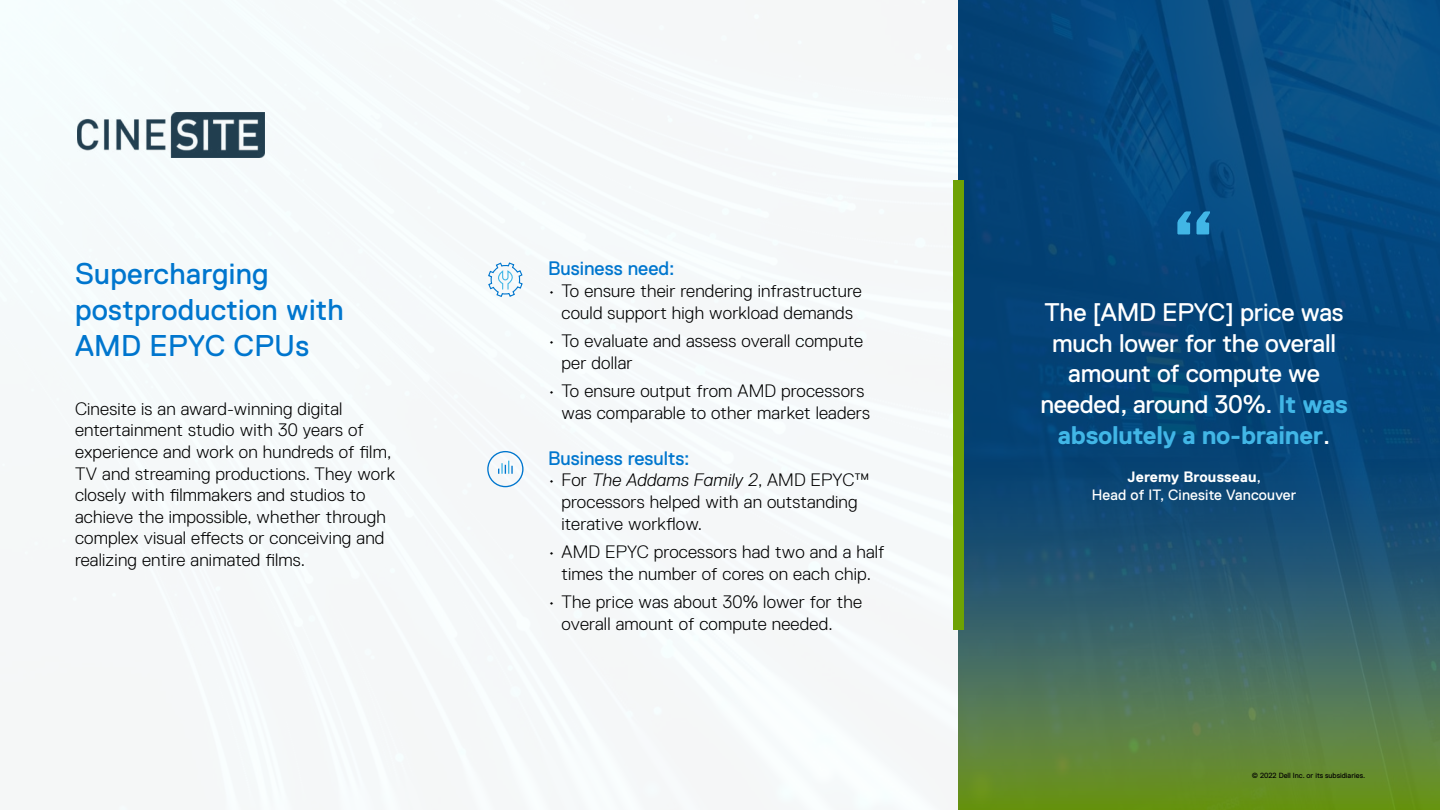
<style>
.page{position:relative;width:1440px;height:810px;background:#fff}
.page>*{position:absolute;margin:0;border:0;box-sizing:border-box;transform-origin:0 0}
.t1{font:700 79.5px "Dell Replica";color:#41b6e6}
.Body_Headline{font:30px/36px "Dell Replica";letter-spacing:.01em;color:#0076ce}
.t2{font:25.5px/30.6px "Dell Replica";letter-spacing:-.01em;color:#fff;text-align:center}
.Body_Header_1{font:19.5px "Dell Replica";color:#0076ce}
.Body_Copy_Last{font:300 18px/21.6px "Dell Replica";letter-spacing:.01em;color:#000}
.Attribution{font:15px/18px "Dell Replica";letter-spacing:.01em;color:#fff;text-align:center}
.t3{font:7.5px "Dell Replica";color:#000}
.s1{font-style:italic}
.s2{font-weight:700;color:#41b6e6}
.s3{font-weight:700}
</style>
<div class="page">
<svg style="left:958px;top:0;width:482px;height:810px;background:#1c556e"></svg>
<div style="left:953px;top:180px;width:11px;height:450px;background:#6ea204"></div>
<svg style="left:488px;top:262px;width:35px;height:36px"></svg>
<svg style="left:487px;top:451px;width:37px;height:37px"></svg>
<img style="left:78px;top:112px;width:187px;height:45px">
<p class="Body_Headline" style="left:75px;top:255px;width:271px">Supercharging postproduction with<br>AMD EPYC CPUs</p>
<p class="Body_Copy_Last" style="left:75px;top:398px;width:322px">Cinesite is an award‑winning digital entertainment studio with 30 years of experience and work on hundreds of film, TV and streaming productions. They work closely with filmmakers and studios to achieve the impossible, whether through complex visual effects or conceiving and realizing entire animated films.</p>
<p class="Body_Header_1" style="left:548px;top:258px;width:128px">Business need:</p>
<p class="Body_Copy_Last" style="left:548px;top:280px;width:315px;text-align:center">• To ensure their rendering infrastructure could support high workload demands</p>
<p class="Body_Copy_Last" style="left:562px;top:330px;width:303px;text-indent:-14px">• To evaluate and assess overall compute per dollar</p>
<p class="Body_Copy_Last" style="left:562px;top:380px;width:310px;text-indent:-14px">• To ensure output from AMD processors was comparable to other market leaders</p>
<p class="Body_Header_1" style="left:548px;top:447px;width:143px">Business results:</p>
<p class="Body_Copy_Last" style="left:562px;top:470px;width:309px;text-indent:-14px">• For <span class="s1">The Addams Family 2</span>, AMD EPYC™ processors helped with an outstanding iterative workflow.</p>
<p class="Body_Copy_Last" style="left:548px;top:541px;width:338px;text-align:center">• AMD EPYC processors had two and a half times the number of cores on each chip.</p>
<p class="Body_Copy_Last" style="left:562px;top:591px;width:302px;text-indent:-14px">• The price was about 30% lower for the overall amount of compute needed.</p>
<p class="t1" style="left:1172px;top:196px;width:46px">“</p>
<p class="t2" style="left:1040px;top:297px;width:309px">The [AMD EPYC] price was much lower for the overall amount of compute we needed, around 30%. <span class="s2">It was absolutely a no‑brainer</span>.</p>
<p class="Attribution" style="left:1092px;top:468px;width:206px"><span class="s3">Jeremy Brousseau</span>,<br>Head of IT, Cinesite Vancouver</p>
<p class="t3" style="left:1252px;top:772px;width:115px">© 2022 Dell Inc. or its subsidiaries.</p>
</div>
